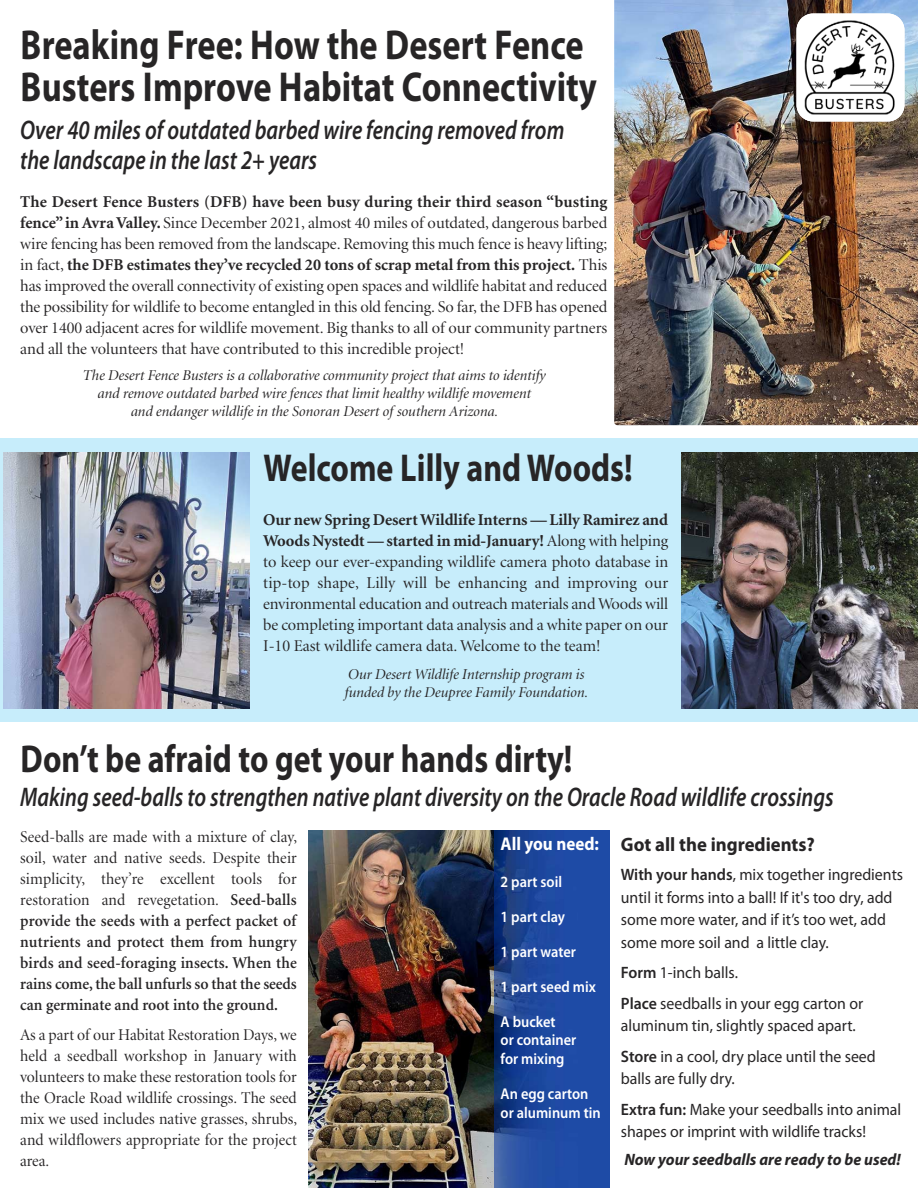
<style>
.page{position:relative;width:918px;height:1188px;background:#fff}
.page>*{position:absolute;margin:0;border:0;box-sizing:border-box;transform-origin:0 0}
.t1{font:700 42px/42px "Myriad Pro";color:#272526;scale:.82 1}
.t2{font:700 39px "Myriad Pro";color:#272526;scale:.82 1}
.t3{font:italic 600 27px/30px "Myriad Pro";color:#272526;scale:.8 1}
.t4{font:700 19.5px "Myriad Pro";color:#272526;scale:.96 1}
.t5{font:700 18.6px "Myriad Pro";color:#fff;scale:.92 1}
.t6{font:16.5px/21px "Minion Display";color:#272526;text-align:justify}
.t7{font:16.5px/21px "Minion Display";color:#272526;text-align:justify;scale:.96 1}
.t8{font:16.5px/22.5px "Myriad Pro";color:#272526;scale:.96 1}
.t9{font:700 16.5px/21px "Minion";color:#272526}
.t10{font:600 16.5px/21px "Minion";color:#272526;text-align:justify;scale:.96 1}
.t11{font:italic 700 16.5px "Myriad Pro";color:#272526;scale:.96 1}
.t12{font:600 15.6px/18.8px "Myriad Pro";color:#fff;scale:.92 1}
.t13{font:italic 15px/18px "Minion Display";color:#272526;text-align:center}
.s1{font-family:"Minion";font-weight:700}
.s2{font-family:"Minion Display";font-weight:400}
.s3{font-weight:600}
.s4{font-family:"Minion";font-weight:600}
</style>
<div class="page">
<img style="left:614px;top:0;width:304px;height:425px">
<img style="left:796px;top:14px;width:108px;height:108px;border-radius:17px">
<img style="left:308px;top:830px;width:269px;height:358px">
<img style="left:494px;top:831px;width:116px;height:357px">
<div style="left:0;top:439px;width:918px;height:283px;background:#c7edfb"></div>
<img style="left:3px;top:452px;width:247px;height:257px">
<img style="left:682px;top:452px;width:236px;height:257px">
<h1 class="t1" style="left:21px;top:27px;width:704px">Breaking Free: How the Desert Fence<br>Busters Improve Habitat Connectivity</h1>
<h3 class="t3" style="left:20px;top:117px;width:682px">Over 40 miles of outdated barbed wire fencing removed from the landscape in the last 2+ years</h3>
<p class="t9" style="left:20px;top:193px;width:589px">The Desert Fence Busters (DFB) have been busy during their third season “busting</p>
<p class="t6" style="left:20px;top:214px;width:589px"><span class="s1">fence” in Avra Valley.</span> Since December 2021, almost 40 miles of outdated, dangerous barbed wire fencing has been removed from the landscape. Removing this much fence is heavy lifting;</p>
<p class="t9" style="left:20px;top:256px;width:589px"><span class="s2">in fact,</span> the DFB estimates they’ve recycled 20 tons of scrap metal from this project. <span class="s2">This</span></p>
<p class="t6" style="left:20px;top:277px;width:589px">has improved the overall connectivity of existing open spaces and wildlife habitat and reduced the possibility for wildlife to become entangled in this old fencing. So far, the DFB has opened over 1400 adjacent acres for wildlife movement. Big thanks to all of our community partners and all the volunteers that have contributed to this incredible project!</p>
<p class="t13" style="left:82px;top:368px;width:465px">The Desert Fence Busters is a collaborative community project that aims to identify and remove outdated barbed wire fences that limit healthy wildlife movement<br>and endanger wildlife in the Sonoran Desert of southern Arizona.</p>
<h2 class="t2" style="left:263px;top:454px;width:452px">Welcome Lilly and Woods!</h2>
<p class="t9" style="left:263px;top:510px;width:407px">Our new Spring Desert Wildlife Interns — Lilly Ramirez and<br>Woods Nystedt — started in mid-January! <span class="s2">Along with helping</span></p>
<p class="t6" style="left:263px;top:552px;width:407px">to keep our ever-expanding wildlife camera photo database in tip-top shape, Lilly will be enhancing and improving our environmental education and outreach materials and Woods will be completing important data analysis and a white paper on our I-10 East wildlife camera data. Welcome to the team!</p>
<p class="t13" style="left:344px;top:666px;width:245px;text-align:left">Our Desert Wildlife Internship program is funded by the Deupree Family Foundation.</p>
<h2 class="t2" style="left:20px;top:744px;width:675px">Don’t be afraid to get your hands dirty!</h2>
<h3 class="t3" style="left:20px;top:784px;width:1019px">Making seed-balls to strengthen native plant diversity on the Oracle Road wildlife crossings</h3>
<p class="t4" style="left:621px;top:837px;width:204px">Got all the ingredients?</p>
<p class="t8" style="left:621px;top:865px;width:296px"><span class="s3">With your hands</span>, mix together ingredients until it forms into a ball! If it's too dry, add some more water, and if it’s too wet, add some more soil and a little clay.</p>
<p class="t8" style="left:621px;top:959px;width:254px;line-height:30.5px"><span class="s3">Form</span> 1-inch balls.<br><span class="s3">Place</span> seedballs in your egg carton or</p>
<p class="t8" style="left:621px;top:1012px;width:267px;line-height:30.5px">aluminum tin, slightly spaced apart.<br><span class="s3">Store</span> in a cool, dry place until the seed</p>
<p class="t8" style="left:621px;top:1065px;width:294px;line-height:30.5px">balls are fully dry.<br><span class="s3">Extra fun:</span> Make your seedballs into animal</p>
<p class="t8" style="left:621px;top:1122px;width:257px">shapes or imprint with wildlife tracks!</p>
<p class="t11" style="left:624px;top:1149px;width:289px">Now your seedballs are ready to be used!</p>
<p class="t7" style="left:20px;top:828px;width:290px">Seed-balls are made with a mixture of clay, soil, water and native seeds. Despite their simplicity, they’re excellent tools for restoration and revegetation. <span class="s4">Seed-balls</span></p>
<p class="t10" style="left:20px;top:912px;width:290px">provide the seeds with a perfect packet of nutrients and protect them from hungry birds and seed-foraging insects. When the rains come, the ball unfurls so that the seeds can germinate and root into the ground.</p>
<p class="t7" style="left:20px;top:1026px;width:290px">As a part of our Habitat Restoration Days, we held a seedball workshop in January with volunteers to make these restoration tools for the Oracle Road wildlife crossings. The seed mix we used includes native grasses, shrubs, and wildflowers appropriate for the project area.</p>
<p class="t5" style="left:501px;top:837px;width:108px">All you need:</p>
<p class="t12" style="left:501px;top:873px;width:68px">2 part soil</p>
<p class="t12" style="left:501px;top:908px;width:72px">1 part clay</p>
<p class="t12" style="left:501px;top:943px;width:84px">1 part water</p>
<p class="t12" style="left:501px;top:978px;width:105px">1 part seed mix</p>
<p class="t12" style="left:501px;top:1013px;width:84px">A bucket<br>or container for mixing</p>
<p class="t12" style="left:501px;top:1086px;width:110px">An egg carton or aluminum tin</p>
</div>
